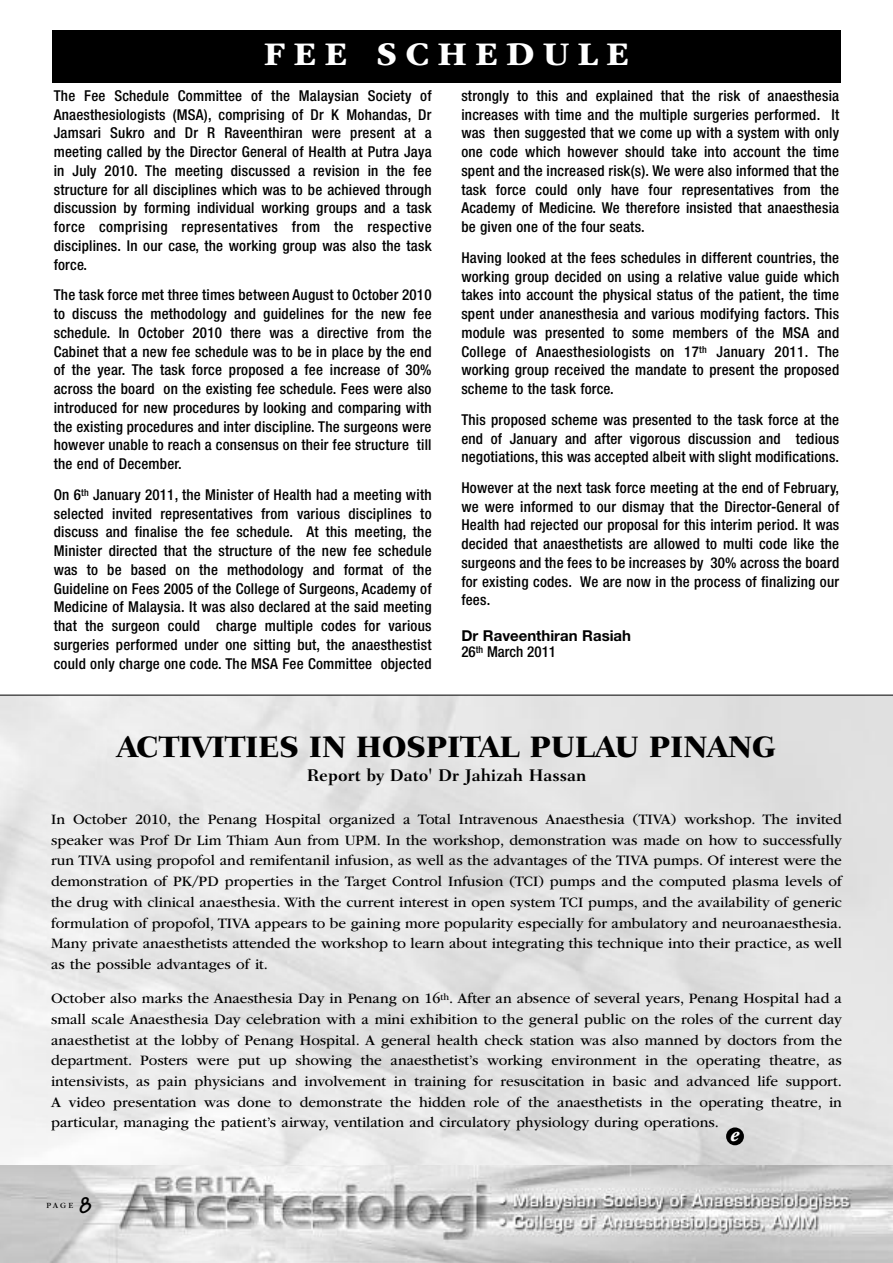
<style>
.page{position:relative;width:893px;height:1263px;background:#fff}
.page>*{position:absolute;margin:0;border:0;box-sizing:border-box;transform-origin:0 0}
.t1{font:700 34.5px "ITC Garamond Std";letter-spacing:.225em;color:#fff;scale:1.05 1}
.t2{font:800 30px "Fairfield LT Std";letter-spacing:-.015em;color:#000}
.t3{font:700 condensed 24px "Tekton Pro";color:#000}
.t4{font:italic 700 22.5px "Adobe Garamond";color:#fff}
.t5{font:700 17.25px "Fairfield LT Std";color:#000}
.t6{font:500 condensed 15px/18.8px "Helvetica Neue LT Std";letter-spacing:.015em;color:#000;text-align:justify}
.t7{font:15px/20.7px "ITC Garamond Std";color:#000;text-align:justify}
.t8{font:700 15px/16.5px "Helvetica Neue LT Std";color:#000}
.t9{font:8.25px "ITC Garamond Std";color:#000}
.s1{font-weight:500;font-stretch:condensed}
</style>
<div class="page">
<img style="left:0;top:1165px;width:893px;height:98px">
<hr style="left:0;top:695px;width:893px;height:1px;background:#000">
<div style="left:52px;top:31px;width:788px;height:52px;background:#000"></div>
<div style="left:726px;top:1127px;width:18px;height:18px;background:#000;border-radius:50%"></div>
<h1 class="t1" style="left:264px;top:42px;width:350px">FEE SCHEDULE</h1>
<p class="t6" style="left:54px;top:87px;width:379px">The Fee Schedule Committee of the Malaysian Society of Anaesthesiologists (MSA), comprising of Dr K Mohandas, Dr Jamsari Sukro and Dr R Raveenthiran were present at a meeting called by the Director General of Health at Putra Jaya in July 2010. The meeting discussed a revision in the fee structure for all disciplines which was to be achieved through discussion by forming individual working groups and a task force comprising representatives from the respective disciplines. In our case, the working group was also the task force.</p>
<p class="t6" style="left:54px;top:287px;width:379px">The task force met three times between August to October 2010 to discuss the methodology and guidelines for the new fee schedule. In October 2010 there was a directive from the Cabinet that a new fee schedule was to be in place by the end of the year. The task force proposed a fee increase of 30% across the board on the existing fee schedule. Fees were also introduced for new procedures by looking and comparing with the existing procedures and inter discipline. The surgeons were however unable to reach a consensus on their fee structure till the end of December.</p>
<p class="t6" style="left:54px;top:486px;width:379px">On 6<sup>th</sup> January 2011, the Minister of Health had a meeting with selected invited representatives from various disciplines to discuss and finalise the fee schedule. At this meeting, the Minister directed that the structure of the new fee schedule was to be based on the methodology and format of the Guideline on Fees 2005 of the College of Surgeons, Academy of Medicine of Malaysia. It was also declared at the said meeting that the surgeon could charge multiple codes for various surgeries performed under one sitting but, the anaesthestist could only charge one code. The MSA Fee Committee objected</p>
<p class="t6" style="left:461px;top:87px;width:379px">strongly to this and explained that the risk of anaesthesia increases with time and the multiple surgeries performed. It was then suggested that we come up with a system with only one code which however should take into account the time spent and the increased risk(s). We were also informed that the task force could only have four representatives from the Academy of Medicine. We therefore insisted that anaesthesia be given one of the four seats.</p>
<p class="t6" style="left:461px;top:249px;width:379px">Having looked at the fees schedules in different countries, the working group decided on using a relative value guide which takes into account the physical status of the patient, the time spent under ananesthesia and various modifying factors. This module was presented to some members of the MSA and College of Anaesthesiologists on 17<sup>th</sup> January 2011. The working group received the mandate to present the proposed scheme to the task force.</p>
<p class="t6" style="left:461px;top:411px;width:379px">This proposed scheme was presented to the task force at the end of January and after vigorous discussion and tedious negotiations, this was accepted albeit with slight modifications.</p>
<p class="t6" style="left:461px;top:479px;width:379px">However at the next task force meeting at the end of February, we were informed to our dismay that the Director-General of Health had rejected our proposal for this interim period. It was decided that anaesthetists are allowed to multi code like the surgeons and the fees to be increases by 30% across the board for existing codes. We are now in the process of finalizing our fees.</p>
<p class="t8" style="left:461px;top:628px;width:171px">Dr Raveenthiran Rasiah<br><span class="s1">26</span><sup>th</sup> <span class="s1">March 2011</span></p>
<h2 class="t2" style="left:117px;top:734px;width:661px">ACTIVITIES IN HOSPITAL PULAU PINANG</h2>
<p class="t5" style="left:307px;top:768px;width:281px">Report by Dato' Dr Jahizah Hassan</p>
<p class="t7" style="left:51px;top:810px;width:792px">In October 2010, the Penang Hospital organized a Total Intravenous Anaesthesia (TIVA) workshop. The invited speaker was Prof Dr Lim Thiam Aun from UPM. In the workshop, demonstration was made on how to successfully run TIVA using propofol and remifentanil infusion, as well as the advantages of the TIVA pumps. Of interest were the demonstration of PK/PD properties in the Target Control Infusion (TCI) pumps and the computed plasma levels of the drug with clinical anaesthesia. With the current interest in open system TCI pumps, and the availability of generic formulation of propofol, TIVA appears to be gaining more popularity especially for ambulatory and neuroanaesthesia.<br>Many private anaesthetists attended the workshop to learn about integrating this technique into their practice, as well as the possible advantages of it.</p>
<p class="t7" style="left:51px;top:989px;width:792px">October also marks the Anaesthesia Day in Penang on 16<sup>th</sup>. After an absence of several years, Penang Hospital had a small scale Anaesthesia Day celebration with a mini exhibition to the general public on the roles of the current day anaesthetist at the lobby of Penang Hospital. A general health check station was also manned by doctors from the department. Posters were put up showing the anaesthetist’s working environment in the operating theatre, as intensivists, as pain physicians and involvement in training for resuscitation in basic and advanced life support.<br>A video presentation was done to demonstrate the hidden role of the anaesthetists in the operating theatre, in particular, managing the patient’s airway, ventilation and circulatory physiology during operations.</p>
<h3 class="t4" style="left:729px;top:1125px;width:11px">e</h3>
<p class="t9" style="left:46px;top:1202px;width:29px">PAGE</p>
<h3 class="t3" style="left:79px;top:1196px;width:14px">8</h3>
</div>
